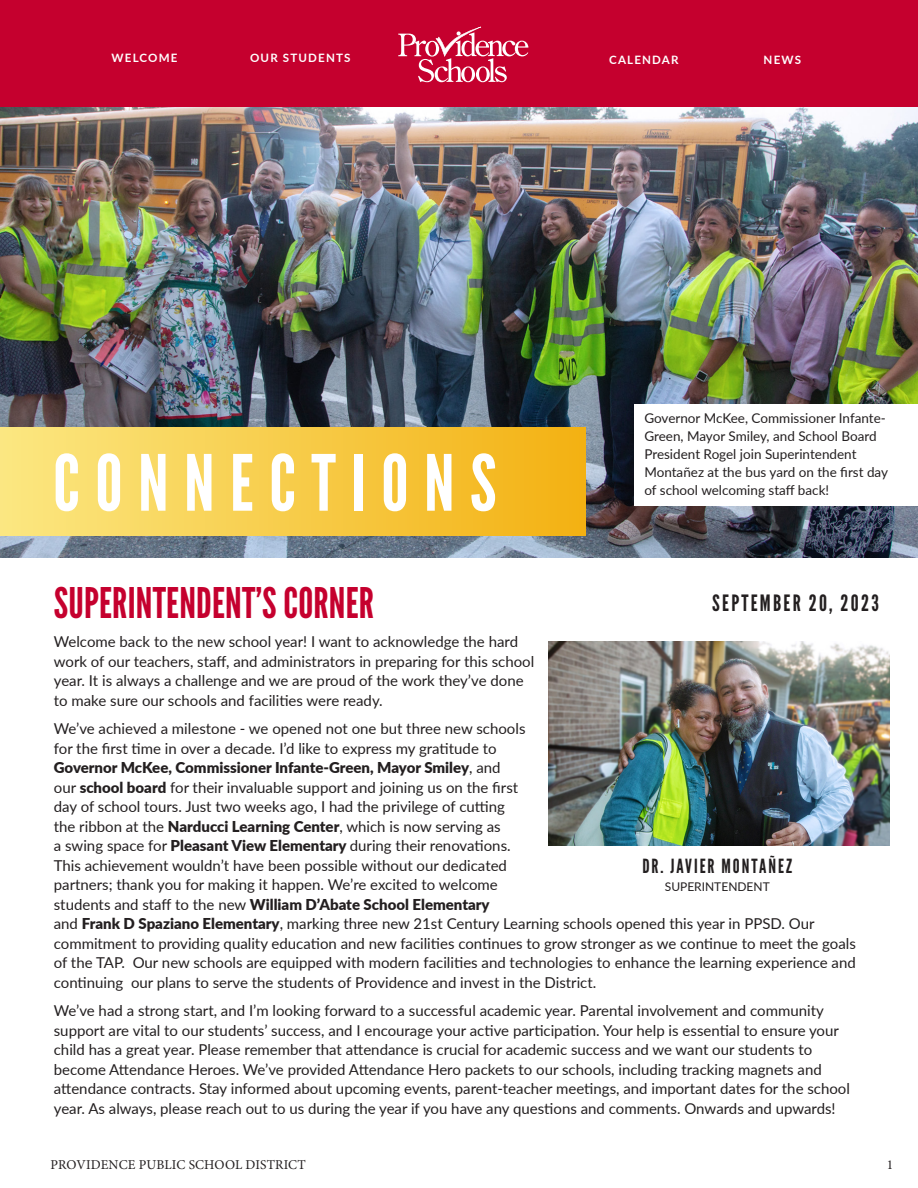
<style>
.page{position:relative;width:918px;height:1188px;background:#fff}
.page>*{position:absolute;margin:0;border:0;box-sizing:border-box;transform-origin:0 0}
.League_Gothic_55pt_Y{font:77.25px "League Gothic";letter-spacing:.2em;color:#fff}
.League_Gothic_32pt_B{font:42.15px "League Gothic";letter-spacing:.005em;color:#c5002e}
.League_Gothic_32pt_B-2{font:22.5px "League Gothic";letter-spacing:.1em;color:#231f20}
.League_Gothic_32pt_B-3{font:19.5px "League Gothic";letter-spacing:.1em;color:#231f20}
.t1{font:15px/19.5px "Lato";color:#231f20}
.Lato_Light_8pt_Black{font:13.5px/18px "Lato";color:#231f20}
.t2{font:13.5px "Minion Pro";letter-spacing:.01em;color:#231f20}
.t3{font:12px "Lato";color:#231f20}
.Lato_Bold_8pt_White{font:700 11.55px "Lato";letter-spacing:.1em;color:#fff}
.s1{font-weight:900}
</style>
<div class="page">
<img style="left:0;top:107px;width:918px;height:450px">
<div style="left:634px;top:405px;width:284px;height:101px;background:#fff"></div>
<img style="left:549px;top:641px;width:341px;height:204px">
<div style="left:0;top:427px;width:585px;height:108px;background:linear-gradient(to right,#fbe882,#f3b112)"></div>
<div style="left:0;top:0;width:918px;height:107px;background:#c5002e"></div>
<svg style="left:398px;top:27px;width:130px;height:55px"></svg>
<p class="Lato_Bold_8pt_White" style="left:112px;top:50px;width:67px">WELCOME</p>
<p class="Lato_Bold_8pt_White" style="left:250px;top:50px;width:102px">OUR STUDENTS</p>
<p class="Lato_Bold_8pt_White" style="left:609px;top:52px;width:71px">CALENDAR</p>
<p class="Lato_Bold_8pt_White" style="left:764px;top:52px;width:39px">NEWS</p>
<p class="League_Gothic_55pt_Y" style="left:53px;top:437px;width:445px">CONNECTIONS</p>
<p class="League_Gothic_32pt_B" style="left:54px;top:578px;width:322px">SUPERINTENDENT’S CORNER</p>
<p class="Lato_Light_8pt_Black" style="left:644px;top:409px;width:245px">Governor McKee, Commissioner Infante-Green, Mayor Smiley, and School Board President Rogel join Superintendent Montañez at the bus yard on the first day of school welcoming staff back!</p>
<p class="League_Gothic_32pt_B-2" style="left:712px;top:589px;width:168px">SEPTEMBER 20, 2023</p>
<p class="t1" style="left:54px;top:631px;width:482px">Welcome back to the new school year! I want to acknowledge the hard work of our teachers, staff, and administrators in preparing for this school year. It is always a challenge and we are proud of the work they’ve done to make sure our schools and facilities were ready.</p>
<p class="t1" style="left:54px;top:718px;width:804px">We’ve achieved a milestone - we opened not one but three new schools<br>for the first time in over a decade. I’d like to express my gratitude to<br><span class="s1">Governor McKee, Commissioner Infante-Green, Mayor Smiley</span>, and<br>our <span class="s1">school board</span> for their invaluable support and joining us on the first<br>day of school tours. Just two weeks ago, I had the privilege of cutting<br>the ribbon at the <span class="s1">Narducci Learning Center</span>, which is now serving as<br>a swing space for <span class="s1">Pleasant View Elementary</span> during their renovations.<br>This achievement wouldn’t have been possible without our dedicated<br>partners; thank you for making it happen. We’re excited to welcome<br>students and staff to the new <span class="s1">William D’Abate School Elementary<br></span>and <span class="s1">Frank D Spaziano Elementary</span>, marking three new 21st Century Learning schools opened this year in PPSD. Our commitment to providing quality education and new facilities continues to grow stronger as we continue to meet the goals of the TAP. Our new schools are equipped with modern facilities and technologies to enhance the learning experience and continuing our plans to serve the students of Providence and invest in the District.</p>
<p class="t1" style="left:54px;top:1000px;width:798px">We’ve had a strong start, and I’m looking forward to a successful academic year. Parental involvement and community support are vital to our students’ success, and I encourage your active participation. Your help is essential to ensure your child has a great year. Please remember that attendance is crucial for academic success and we want our students to become Attendance Heroes. We’ve provided Attendance Hero packets to our schools, including tracking magnets and attendance contracts. Stay informed about upcoming events, parent-teacher meetings, and important dates for the school year. As always, please reach out to us during the year if you have any questions and comments. Onwards and upwards!</p>
<p class="League_Gothic_32pt_B-3" style="left:642px;top:855px;width:151px">DR. JAVIER MONTAÑEZ</p>
<p class="t3" style="left:665px;top:878px;width:106px">SUPERINTENDENT</p>
<p class="t2" style="left:50px;top:1155px;width:257px">PROVIDENCE PUBLIC SCHOOL DISTRICT</p>
<p class="t2" style="left:887px;top:1155px;width:8px">1</p>
</div>
